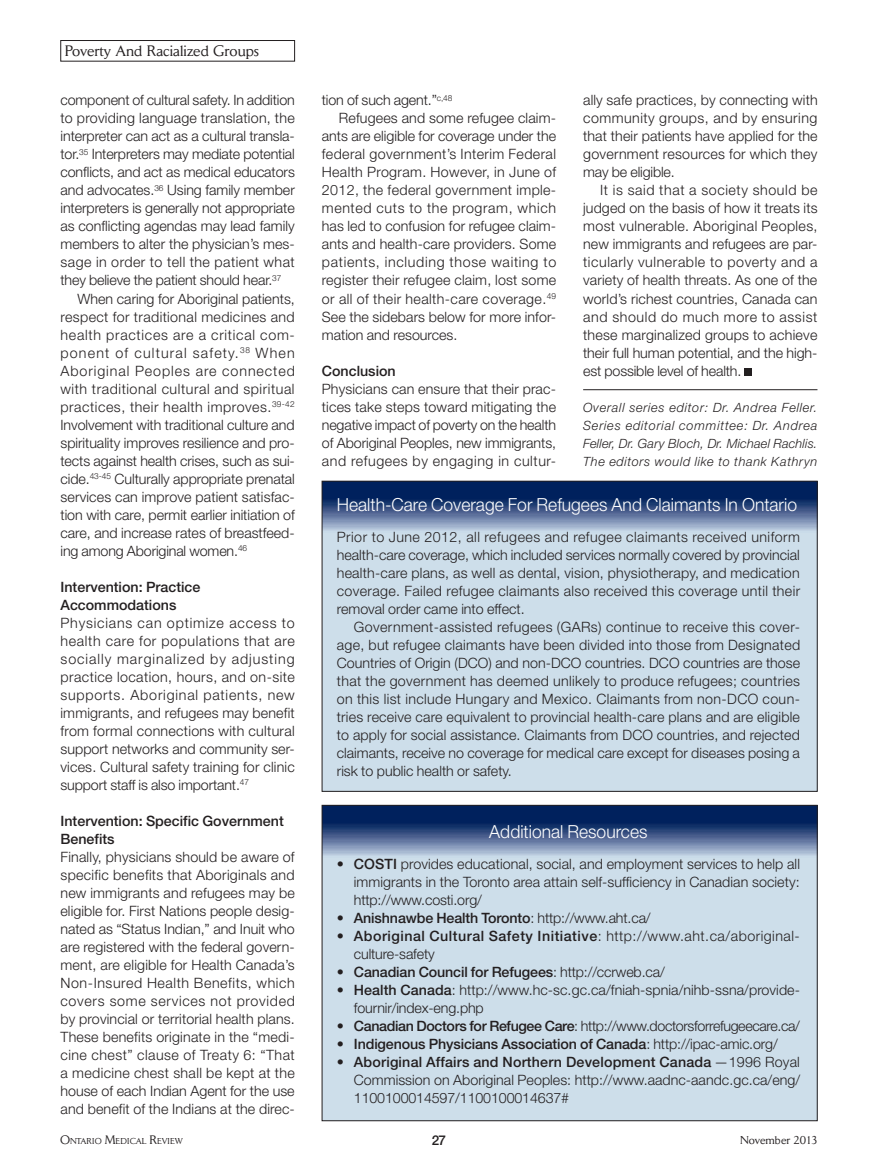
<style>
.page{position:relative;width:878px;height:1175px;background:#fff}
.page>*{position:absolute;margin:0;border:0;box-sizing:border-box;transform-origin:0 0}
.Subhead_level_3{font:300 18px "Helvetica Neue LT Std";color:#fff}
.Feature_Name{font:15px "Daily News";color:#231f20}
.Body{font:300 14.25px/18px "Helvetica Neue LT Std";color:#231f20;text-align:justify}
.Body_no_indent{font:300 14.25px/18px "Helvetica Neue LT Std";letter-spacing:.01em;color:#231f20;text-align:justify}
.Body_Bullet_level{font:300 14.25px/18px "Helvetica Neue LT Std";letter-spacing:-.01em;color:#231f20;text-align:justify}
.Body_Bullet_level-2{font:500 14.25px "Helvetica Neue LT Std";letter-spacing:-.01em;color:#231f20}
.Subhead_level_1{font:500 14.25px/18px "Helvetica Neue LT Std";color:#231f20}
.Body_no_indent-2{font:300 14.25px "Helvetica Neue LT Std";letter-spacing:-.01em;color:#231f20}
.Folio_Number{font:500 13.5px "Helvetica Neue LT Std";color:#231f20}
.Bio{font:italic 300 12.75px/18px "Helvetica Neue LT Std";letter-spacing:.05em;color:#231f20;text-align:justify}
.Folio_Date_2{font:11.25px "Daily News";color:#231f20}
.t1{font:8.55px "Daily News";color:#231f20}
.s1{font-size:12.15px}
.s2{font-weight:500}
.s3{font-weight:300}
</style>
<div class="page">
<hr style="left:583px;top:389px;width:234px;height:1px;background:#231f20">
<div style="left:744px;top:368px;width:7px;height:7px;background:#231f20"></div>
<div style="left:60px;top:40px;width:235px;height:21px;border:1px solid #231f20"></div>
<svg style="left:324px;top:483px;width:491px;height:306px;background:#b6c9da"></svg>
<div style="left:322px;top:481px;width:495px;height:310px;border:1px solid #231f20"></div>
<svg style="left:324px;top:807px;width:491px;height:311px;background:#b6c8da"></svg>
<div style="left:322px;top:805px;width:495px;height:315px;border:1px solid #231f20"></div>
<p class="Feature_Name" style="left:65px;top:42px;width:196px">Poverty And Racialized Groups</p>
<p class="Body" style="left:60px;top:91px;width:236px">component of cultural safety. In addition to providing language translation, the interpreter can act as a cultural transla&shy;tor.<sup>35</sup> Interpreters may mediate potential conflicts, and act as medical educators and advocates.<sup>36</sup> Using family member interpreters is generally not appropriate as conflicting agendas may lead family members to alter the physician’s mes&shy;sage in order to tell the patient what they believe the patient should hear.<sup>37</sup></p>
<p class="Body" style="left:60px;top:289px;width:236px;text-indent:17px">When caring for Aboriginal patients, respect for traditional medicines and health practices are a critical com&shy;ponent of cultural safety.<sup>38</sup> When Aboriginal Peoples are connected with traditional cultural and spiritual practices, their health improves.<sup>39-42<br></sup>Involvement with traditional culture and spirituality improves resilience and pro&shy;tects against health crises, such as sui&shy;cide.<sup>43-45</sup> Culturally appropriate prenatal services can improve patient satisfac&shy;tion with care, permit earlier initiation of care, and increase rates of breastfeed&shy;ing among Aboriginal women.<sup>46</sup></p>
<p class="Subhead_level_1" style="left:60px;top:577px;width:141px">Intervention: Practice<br>Accommodations</p>
<p class="Body_no_indent" style="left:60px;top:613px;width:236px">Physicians can optimize access to health care for populations that are socially marginalized by adjusting practice location, hours, and on-site supports. Aboriginal patients, new immigrants, and refugees may benefit from formal connections with cultural support networks and community ser&shy;vices. Cultural safety training for clinic support staff is also important.<sup>47</sup></p>
<p class="Subhead_level_1" style="left:60px;top:811px;width:225px">Intervention: Specific Government<br>Benefits</p>
<p class="Body_no_indent" style="left:60px;top:847px;width:236px">Finally, physicians should be aware of specific benefits that Aboriginals and new immigrants and refugees may be eligible for. First Nations people desig&shy;nated as “Status Indian,” and Inuit who are registered with the federal govern&shy;ment, are eligible for Health Canada’s Non-Insured Health Benefits, which covers some services not provided by provincial or territorial health plans.<br>These benefits originate in the “medi&shy;cine chest” clause of Treaty 6: “That a medicine chest shall be kept at the house of each Indian Agent for the use and benefit of the Indians at the direc-</p>
<p class="t1" style="left:60px;top:1135px;width:124px"><span class="s1">O</span>NTARIO <span class="s1">M</span>EDICAL <span class="s1">R</span>EVIEW</p>
<p class="Body_no_indent-2" style="left:322px;top:92px;width:132px">tion of such agent.”<sup>c,48</sup></p>
<p class="Body" style="left:322px;top:109px;width:236px;text-indent:17px">Refugees and some refugee claim&shy;ants are eligible for coverage under the federal government’s Interim Federal Health Program. However, in June of 2012, the federal government imple&shy;mented cuts to the program, which has led to confusion for refugee claim&shy;ants and health-care providers. Some patients, including those waiting to register their refugee claim, lost some or all of their health-care coverage.<sup>49<br></sup>See the sidebars below for more infor&shy;mation and resources.</p>
<p class="Subhead_level_1" style="left:322px;top:361px;width:75px">Conclusion</p>
<p class="Body_no_indent" style="left:322px;top:379px;width:236px">Physicians can ensure that their prac&shy;tices take steps toward mitigating the negative impact of poverty on the health of Aboriginal Peoples, new immigrants, and refugees by engaging in cultur-</p>
<p class="Body_no_indent" style="left:583px;top:91px;width:236px">ally safe practices, by connecting with community groups, and by ensuring that their patients have applied for the government resources for which they may be eligible.</p>
<p class="Body" style="left:583px;top:181px;width:236px;text-indent:17px">It is said that a society should be judged on the basis of how it treats its most vulnerable. Aboriginal Peoples, new immigrants and refugees are par&shy;ticularly vulnerable to poverty and a variety of health threats. As one of the world’s richest countries, Canada can and should do much more to assist these marginalized groups to achieve their full human potential, and the high&shy;est possible level of health.</p>
<p class="Bio" style="left:583px;top:398px;width:236px">Overall series editor: Dr. Andrea Feller.<br>Series editorial committee: Dr. Andrea Feller, Dr. Gary Bloch, Dr. Michael Rachlis.<br>The editors would like to thank Kathryn</p>
<p class="Subhead_level_3" style="left:337px;top:493px;width:461px">Health-Care Coverage For Refugees And Claimants In Ontario</p>
<p class="Body_no_indent" style="left:337px;top:528px;width:465px">Prior to June 2012, all refugees and refugee claimants received uniform health-care coverage, which included services normally covered by provincial health-care plans, as well as dental, vision, physiotherapy, and medication coverage. Failed refugee claimants also received this coverage until their removal order came into effect.</p>
<p class="Body" style="left:337px;top:618px;width:465px;text-indent:17px">Government-assisted refugees (GARs) continue to receive this cover&shy;age, but refugee claimants have been divided into those from Designated Countries of Origin (DCO) and non-DCO countries. DCO countries are those that the government has deemed unlikely to produce refugees; countries on this list include Hungary and Mexico. Claimants from non-DCO coun&shy;tries receive care equivalent to provincial health-care plans and are eligible to apply for social assistance. Claimants from DCO countries, and rejected claimants, receive no coverage for medical care except for diseases posing a risk to public health or safety.</p>
<p class="Subhead_level_3" style="left:489px;top:820px;width:160px">Additional Resources</p>
<p class="Body_Bullet_level" style="left:354px;top:855px;width:447px;text-indent:-17px">• <span class="s2">COSTI</span> provides educational, social, and employment services to help all immigrants in the Toronto area attain self-sufficiency in Canadian society: http://www.costi.org/</p>
<p class="Body_Bullet_level-2" style="left:337px;top:909px;width:315px"><span class="s3">•</span> Anishnawbe Health Toronto<span class="s3">: http://www.aht.ca/</span></p>
<p class="Body_Bullet_level" style="left:354px;top:927px;width:447px;text-indent:-17px">• <span class="s2">Aboriginal Cultural Safety Initiative</span>: http://www.aht.ca/aboriginal&shy;culture-safety</p>
<p class="Body_Bullet_level-2" style="left:337px;top:963px;width:329px"><span class="s3">•</span> Canadian Council for Refugees<span class="s3">: http://ccrweb.ca/</span></p>
<p class="Body_Bullet_level" style="left:354px;top:981px;width:447px;text-indent:-17px">• <span class="s2">Health Canada</span>: http://www.hc-sc.gc.ca/fniah-spnia/nihb-ssna/provide&shy;fournir/index-eng.php</p>
<p class="Body_Bullet_level" style="left:337px;top:1017px;width:464px">• <span class="s2">Canadian Doctors for Refugee Care</span>: http://www.doctorsforrefugeecare.ca/</p>
<p class="Body_Bullet_level-2" style="left:337px;top:1035px;width:442px"><span class="s3">•</span> Indigenous Physicians Association of Canada<span class="s3">: http://ipac-amic.org/</span></p>
<p class="Body_Bullet_level" style="left:354px;top:1053px;width:448px;text-indent:-17px">• <span class="s2">Aboriginal Affairs and Northern Development Canada</span> —1996 Royal Commission on Aboriginal Peoples: http://www.aadnc-aandc.gc.ca/eng/ 1100100014597/1100100014637#</p>
<p class="Folio_Number" style="left:432px;top:1132px;width:16px">27</p>
<p class="Folio_Date_2" style="left:740px;top:1133px;width:79px">November 2013</p>
</div>
